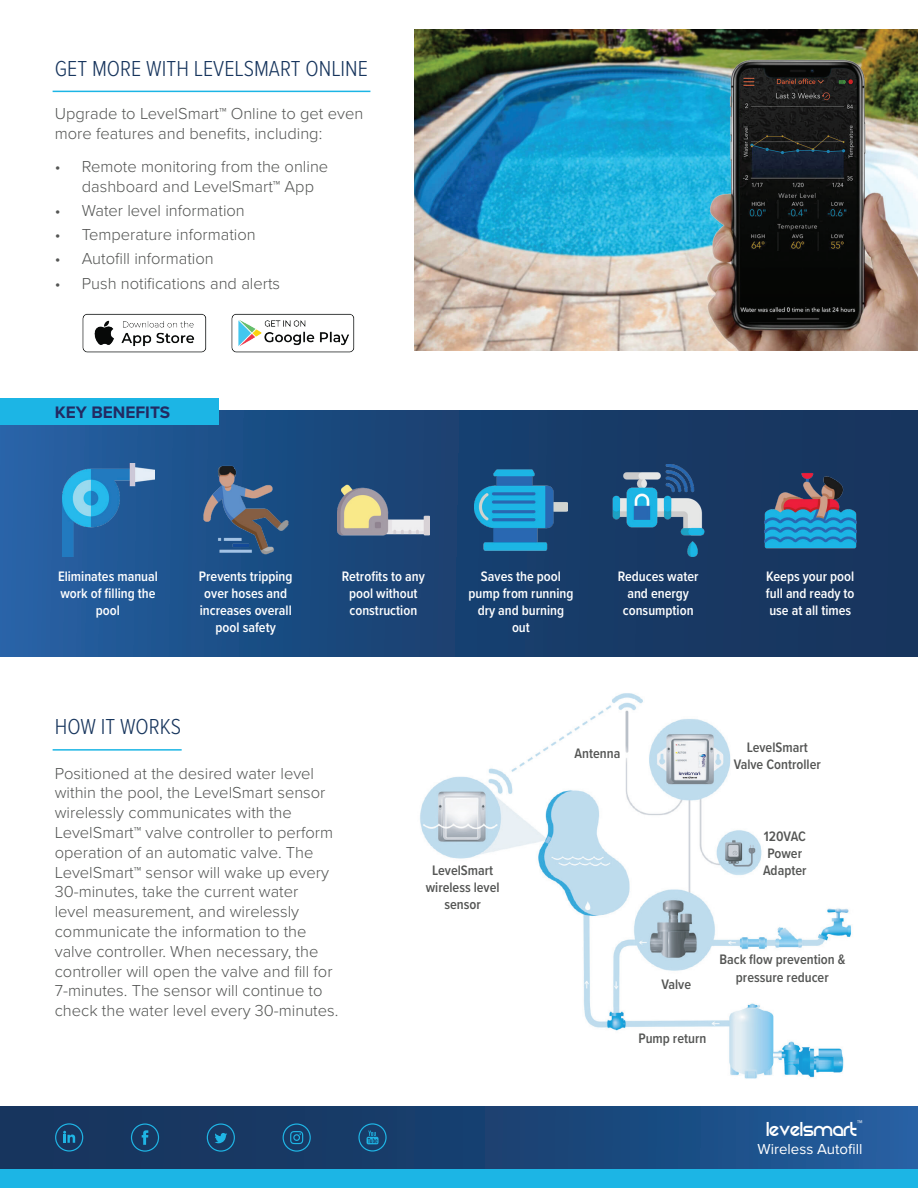
<style>
.page{position:relative;width:918px;height:1188px;background:#fff}
.page>*{position:absolute;margin:0;border:0;box-sizing:border-box;transform-origin:0 0}
.t1{font:300 22.5px "Proxima Nova Cond";color:#17355d}
.t2{font:22.5px "REZ";color:#fff}
.t3{font:700 17.25px "Proxima Nova";color:#232a62}
.t4{font:300 16.5px/19.8px "Proxima Nova";color:#545554}
.t5{font:15px "Proxima Nova";color:#fff}
.t6{font:600 14.25px/17.1px "Proxima Nova Cond";color:#fff;text-align:center}
.t7{font:600 14.25px/17.1px "Proxima Nova Cond";color:#545554;text-align:center}
</style>
<div class="page">
<div style="left:1px;top:411px;width:917px;height:246px;background:linear-gradient(to right,#225c9c,#142e52)"></div>
<div style="left:1px;top:398px;width:218px;height:26px;background:#1cb5e5"></div>
<img style="left:415px;top:30px;width:503px;height:321px">
<img style="left:62px;top:464px;width:92px;height:92px">
<img style="left:199px;top:463px;width:93px;height:93px">
<img style="left:337px;top:464px;width:93px;height:93px">
<img style="left:475px;top:464px;width:92px;height:93px">
<img style="left:612px;top:465px;width:92px;height:92px">
<img style="left:764px;top:465px;width:92px;height:92px">
<hr style="left:53px;top:749px;width:129px;height:2px;background:#1cb5e5">
<hr style="left:0;top:1106px;width:1px;height:82px;background:#17355e">
<div style="left:1px;top:1106px;width:917px;height:82px;background:linear-gradient(to right,#142f54,#205998)"></div>
<hr style="left:53px;top:91px;width:317px;height:1px;background:#1cb5e5">
<div style="left:0;top:1169px;width:918px;height:19px;background:#1cb5e5"></div>
<div style="left:131px;top:1123px;width:28px;height:29px;border:1px solid #1fb5e5;border-radius:50%"></div>
<svg style="left:142px;top:1130px;width:6px;height:15px"></svg>
<div style="left:283px;top:1123px;width:28px;height:29px;border:1px solid #1fb5e5;border-radius:50%"></div>
<svg style="left:290px;top:1131px;width:13px;height:13px"></svg>
<div style="left:55px;top:1123px;width:28px;height:29px;border:1px solid #1fb5e5;border-radius:50%"></div>
<svg style="left:63px;top:1131px;width:12px;height:12px"></svg>
<div style="left:207px;top:1123px;width:28px;height:29px;border:1px solid #1fb5e5;border-radius:50%"></div>
<svg style="left:214px;top:1133px;width:13px;height:10px"></svg>
<div style="left:358px;top:1123px;width:29px;height:29px;border:1px solid #1fb5e5;border-radius:50%"></div>
<svg style="left:367px;top:1131px;width:11px;height:13px"></svg>
<img style="left:420px;top:693px;width:431px;height:386px">
<img style="left:82px;top:313px;width:125px;height:40px">
<img style="left:231px;top:313px;width:124px;height:40px">
<h1 class="t1" style="left:55px;top:52px;width:315px">GET MORE WITH LEVELSMART ONLINE</h1>
<p class="t4" style="left:55px;top:103px;width:310px">Upgrade to LevelSmart™ Online to get even more features and benefits, including:</p>
<p class="t4" style="left:82px;top:156px;width:248px;text-indent:-27px">• Remote monitoring from the online dashboard and LevelSmart™ App</p>
<p class="t4" style="left:55px;top:200px;width:192px">• Water level information</p>
<p class="t4" style="left:55px;top:224px;width:203px">• Temperature information</p>
<p class="t4" style="left:55px;top:248px;width:161px">• Autofill information</p>
<p class="t4" style="left:55px;top:272px;width:227px">• Push notifications and alerts</p>
<p class="t3" style="left:55px;top:399px;width:117px">KEY BENEFITS</p>
<p class="t6" style="left:58px;top:567px;width:101px">Eliminates manual work of filling the pool</p>
<p class="t6" style="left:199px;top:567px;width:95px">Prevents tripping over hoses and increases overall pool safety</p>
<p class="t6" style="left:342px;top:567px;width:84px">Retrofits to any pool without construction</p>
<p class="t6" style="left:468px;top:567px;width:106px">Saves the pool pump from running dry and burning out</p>
<p class="t6" style="left:618px;top:567px;width:82px">Reduces water and energy consumption</p>
<p class="t6" style="left:766px;top:567px;width:90px;text-align:justify">Keeps your pool full and ready to use at all times</p>
<h1 class="t1" style="left:55px;top:710px;width:128px">HOW IT WORKS</h1>
<p class="t4" style="left:55px;top:762px;width:285px">Positioned at the desired water level within the pool, the LevelSmart sensor wirelessly communicates with the LevelSmart™ valve controller to perform operation of an automatic valve. The LevelSmart™ sensor will wake up every 30-minutes, take the current water<br>level measurement, and wirelessly communicate the information to the valve controller. When necessary, the controller will open the valve and fill for 7-minutes. The sensor will continue to check the water level every 30-minutes.</p>
<p class="t7" style="left:426px;top:861px;width:75px">LevelSmart wireless level sensor</p>
<p class="t7" style="left:575px;top:744px;width:47px">Antenna</p>
<p class="t7" style="left:734px;top:738px;width:89px">LevelSmart<br>Valve Controller</p>
<p class="t7" style="left:763px;top:828px;width:45px">120VAC<br>Power<br>Adapter</p>
<p class="t7" style="left:661px;top:975px;width:31px">Valve</p>
<p class="t7" style="left:719px;top:951px;width:127px">Back flow prevention &amp; pressure reducer</p>
<p class="t7" style="left:638px;top:1029px;width:69px">Pump return</p>
<h1 class="t2" style="left:767px;top:1122px;width:97px">levelsmart<sup>™</sup></h1>
<p class="t5" style="left:758px;top:1138px;width:106px">Wireless Autofill</p>
</div>
